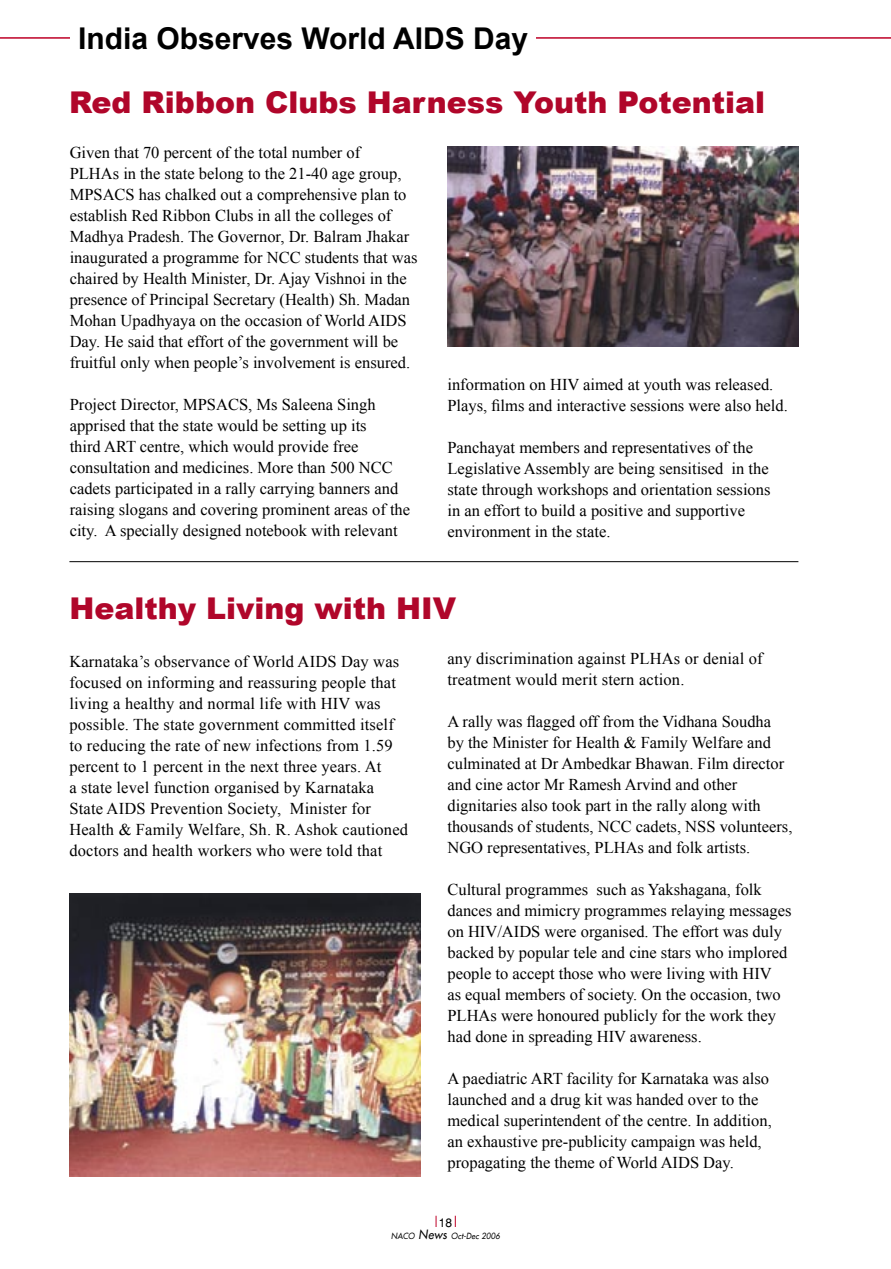
<style>
.page{position:relative;width:891px;height:1269px;background:#fff}
.page>*{position:absolute;margin:0;border:0;box-sizing:border-box;transform-origin:0 0}
.t1{font:900 30px "Arial";color:#b0062a}
.t2{font:700 30px "Arial";color:#000}
.t3{font:16.5px/21px "Times New Roman";color:#000}
.t4{font:12px "Helvetica";color:#000}
.t5{font:italic 8.25px "Futura 2";letter-spacing:.03em;color:#000;scale:.93 1}
.s1{font-size:12.45px}
</style>
<div class="page">
<hr style="left:0;top:37px;width:891px;height:2px;background:#be0027">
<img style="left:447px;top:147px;width:351px;height:199px">
<hr style="left:69px;top:561px;width:729px;height:1px;background:#000">
<img style="left:69px;top:893px;width:351px;height:283px">
<div style="left:70px;top:9px;width:466px;height:58px;background:#fff"></div>
<h1 class="t2" style="left:78px;top:19px;width:452px">India Observes World AIDS Day</h1>
<h1 class="t1" style="left:69px;top:80px;width:698px">Red Ribbon Clubs Harness Youth Potential</h1>
<p class="t3" style="left:70px;top:142px;width:349px">Given that 70 percent of the total number of<br>PLHAs in the state belong to the 21-40 age group, MPSACS has chalked out a comprehensive plan to establish Red Ribbon Clubs in all the colleges of Madhya Pradesh. The Governor, Dr. Balram Jhakar inaugurated a programme for NCC students that was chaired by Health Minister, Dr. Ajay Vishnoi in the presence of Principal Secretary (Health) Sh. Madan Mohan Upadhyaya on the occasion of World AIDS Day. He said that effort of the government will be fruitful only when people’s involvement is ensured.</p>
<p class="t3" style="left:70px;top:394px;width:342px">Project Director, MPSACS, Ms Saleena Singh apprised that the state would be setting up its<br>third ART centre, which would provide free consultation and medicines. More than 500 NCC cadets participated in a rally carrying banners and raising slogans and covering prominent areas of the city. A specially designed notebook with relevant</p>
<p class="t3" style="left:447px;top:373px;width:342px">information on HIV aimed at youth was released.<br>Plays, films and interactive sessions were also held.</p>
<p class="t3" style="left:447px;top:436px;width:325px">Panchayat members and representatives of the Legislative Assembly are being sensitised in the state through workshops and orientation sessions in an effort to build a positive and supportive environment in the state.</p>
<h1 class="t1" style="left:69px;top:586px;width:388px">Healthy Living with HIV</h1>
<p class="t3" style="left:447px;top:648px;width:317px">any discrimination against PLHAs or denial of treatment would merit stern action.</p>
<p class="t3" style="left:447px;top:711px;width:347px">A rally was flagged off from the Vidhana Soudha<br>by the Minister for Health &amp; Family Welfare and culminated at Dr Ambedkar Bhawan. Film director and cine actor Mr Ramesh Arvind and other dignitaries also took part in the rally along with thousands of students, NCC cadets, NSS volunteers, NGO representatives, PLHAs and folk artists.</p>
<p class="t3" style="left:447px;top:879px;width:346px">Cultural programmes such as Yakshagana, folk dances and mimicry programmes relaying messages on HIV/AIDS were organised. The effort was duly backed by popular tele and cine stars who implored people to accept those who were living with HIV<br>as equal members of society. On the occasion, two PLHAs were honoured publicly for the work they had done in spreading HIV awareness.</p>
<p class="t3" style="left:447px;top:1068px;width:326px">A paediatric ART facility for Karnataka was also launched and a drug kit was handed over to the medical superintendent of the centre. In addition, an exhaustive pre-publicity campaign was held, propagating the theme of World AIDS Day.</p>
<p class="t3" style="left:69px;top:651px;width:340px">Karnataka’s observance of World AIDS Day was focused on informing and reassuring people that living a healthy and normal life with HIV was possible. The state government committed itself to reducing the rate of new infections from 1.59 percent to 1 percent in the next three years. At<br>a state level function organised by Karnataka State AIDS Prevention Society, Minister for Health &amp; Family Welfare, Sh. R. Ashok cautioned doctors and health workers who were told that</p>
<p class="t4" style="left:439px;top:1215px;width:15px">18</p>
<p class="t5" style="left:391px;top:1231px;width:119px">NACO <span class="s1">News</span> Oct-Dec 2006</p>
</div>
